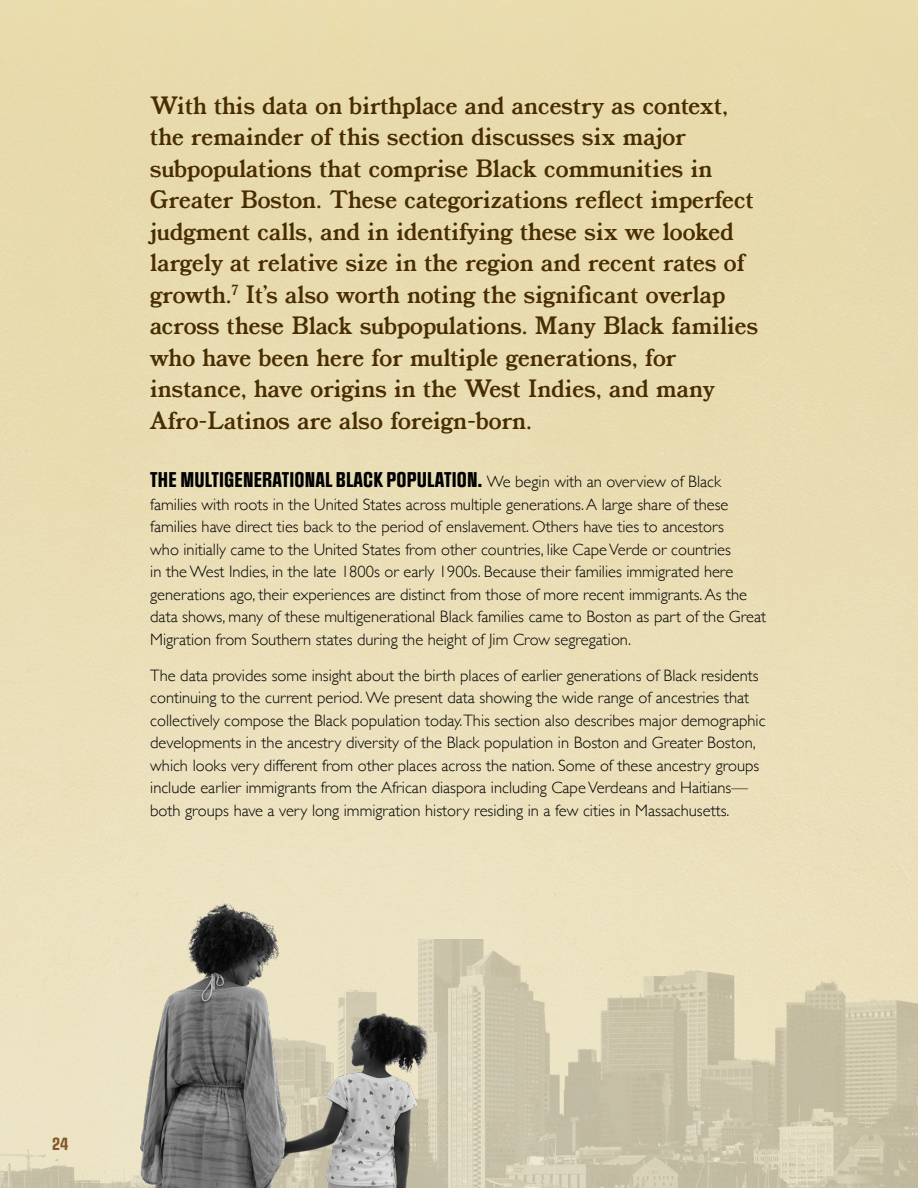
<style>
.page{position:relative;width:918px;height:1188px;background:#fff}
.page>*{position:absolute;margin:0;border:0;box-sizing:border-box;transform-origin:0 0}
.t1{font:22.5px/31.5px "Bookman JF Pro";color:#482d00}
.t2{font:700 18px "Social Gothic";letter-spacing:.01em;color:#000}
.t3{font:300 16.5px/22.5px "Gill Sans";color:#000}
.t4{font:15px "Social Gothic Soft";color:#290500}
.s1{font-family:"Gill Sans";font-weight:300;font-size:16.5px}
</style>
<div class="page">
<img style="left:0;top:0;width:918px;height:939px">
<img style="left:0;top:939px;width:918px;height:249px">
<img style="left:140px;top:904px;width:292px;height:284px">
<p class="t1" style="left:150px;top:90px;width:610px">With this data on birthplace and ancestry as context, the remainder of this section discusses six major subpopulations that comprise Black communities in Greater Boston. These categorizations reflect imperfect judgment calls, and in identifying these six we looked largely at relative size in the region and recent rates of growth.<sup>7</sup> It’s also worth noting the significant overlap across these Black subpopulations. Many Black families who have been here for multiple generations, for instance, have origins in the West Indies, and many Afro-Latinos are also foreign-born.</p>
<p class="t2" style="left:150px;top:468px;width:572px">THE MULTIGENERATIONAL BLACK POPULATION. <span class="s1">We begin with an overview of Black</span></p>
<p class="t3" style="left:150px;top:492px;width:617px">families with roots in the United States across multiple generations. A large share of these families have direct ties back to the period of enslavement. Others have ties to ancestors<br>who initially came to the United States from other countries, like Cape Verde or countries<br>in the West Indies, in the late 1800s or early 1900s. Because their families immigrated here generations ago, their experiences are distinct from those of more recent immigrants. As the data shows, many of these multigenerational Black families came to Boston as part of the Great Migration from Southern states during the height of Jim Crow segregation.</p>
<p class="t3" style="left:150px;top:663px;width:617px">The data provides some insight about the birth places of earlier generations of Black residents continuing to the current period. We present data showing the wide range of ancestries that collectively compose the Black population today.This section also describes major demographic developments in the ancestry diversity of the Black population in Boston and Greater Boston, which looks very different from other places across the nation. Some of these ancestry groups include earlier immigrants from the African diaspora including Cape Verdeans and Haitians— both groups have a very long immigration history residing in a few cities in Massachusetts.</p>
<p class="t4" style="left:52px;top:1135px;width:18px">24</p>
</div>
